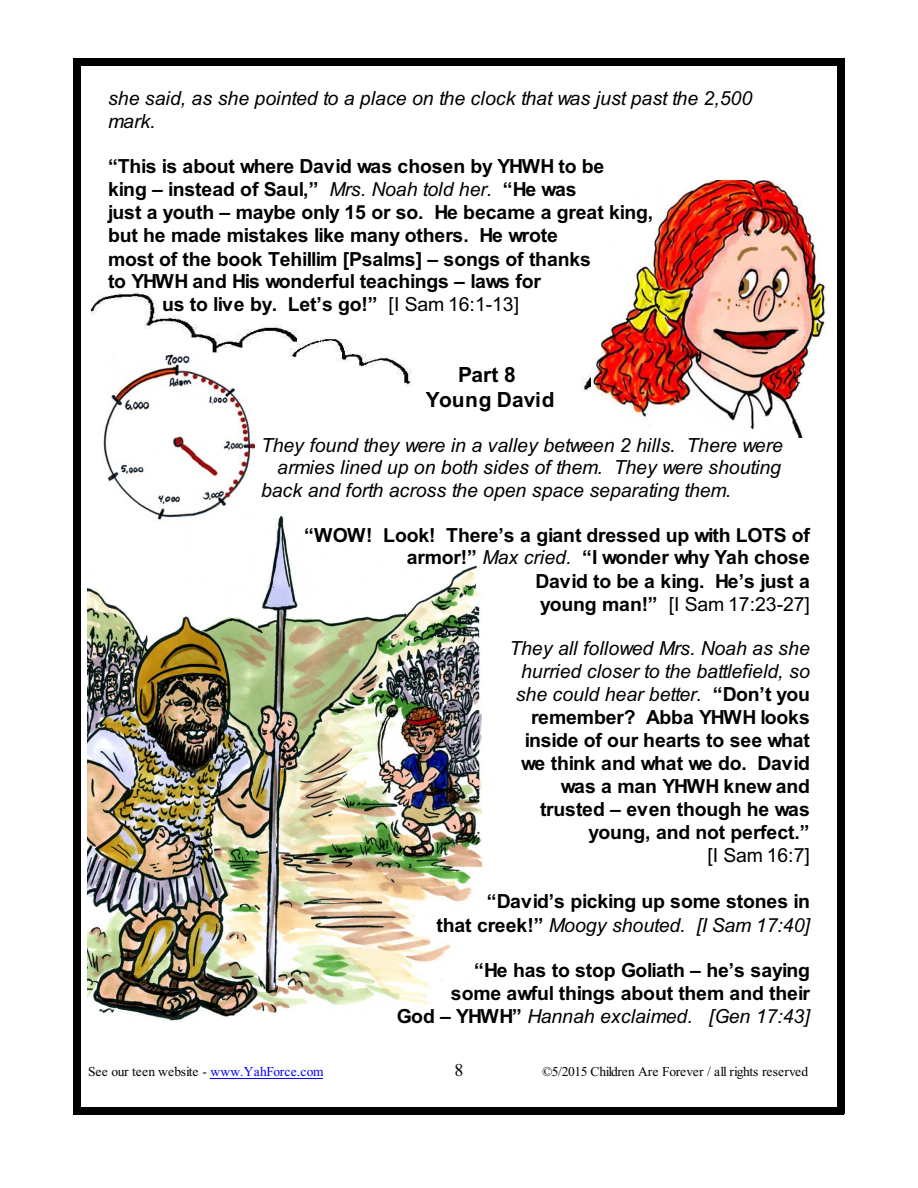
<style>
.page{position:relative;width:918px;height:1188px;background:#fff}
.page>*{position:absolute;margin:0;border:0;box-sizing:border-box;transform-origin:0 0}
.t1{font:700 21px/25.2px "Arial";color:#000;text-align:center}
.t2{font:700 19.5px/23px "Arial";letter-spacing:-.01em;color:#000;text-align:right}
.t3{font:italic 19.5px/22.5px "Arial";color:#000}
.t4{font:19.5px "Arial";color:#000}
.t5{font:18px "Times New Roman";color:#000}
.t6{font:13.5px "Times New Roman";letter-spacing:-.005em;color:#000}
.s1{font-weight:400;font-style:italic}
.s2{font-weight:400}
.s3{color:#00f}
</style>
<div class="page">
<div style="left:74px;top:58px;width:7px;height:1056px;background:#000"></div>
<div style="left:837px;top:58px;width:7px;height:1056px;background:#000"></div>
<div style="left:74px;top:58px;width:770px;height:8px;background:#000"></div>
<div style="left:74px;top:1107px;width:770px;height:7px;background:#000"></div>
<img style="left:91px;top:291px;width:500px;height:99px">
<img style="left:87px;top:517px;width:395px;height:504px">
<img style="left:591px;top:181px;width:237px;height:257px">
<img style="left:103px;top:354px;width:152px;height:167px">
<hr style="left:211px;top:1078px;width:112px;height:1px;background:#00f">
<p class="t3" style="left:108px;top:89px;width:646px">she said, as she pointed to a place on the clock that was just past the 2,500 mark.</p>
<p class="t2" style="left:108px;top:156px;width:498px">“This is about where David was chosen by YHWH to be</p>
<p class="t2" style="left:108px;top:180px;width:470px">king – instead of Saul,” <span class="s1">Mrs. Noah told her.</span> “He was</p>
<p class="t2" style="left:108px;top:202px;width:547px">just a youth – maybe only 15 or so. He became a great king,</p>
<p class="t2" style="left:108px;top:226px;width:451px">but he made mistakes like many others. He wrote</p>
<p class="t2" style="left:108px;top:249px;width:485px">most of the book Tehillim [Psalms] – songs of thanks</p>
<p class="t2" style="left:108px;top:271px;width:435px">to YHWH and His wonderful teachings – laws for</p>
<p class="t2" style="left:162px;top:295px;width:359px">us to live by. Let’s go!” <span class="s2">[I Sam 16:1-13]</span></p>
<p class="t1" style="left:426px;top:364px;width:130px">Part 8<br>Young David</p>
<p class="t3" style="left:261px;top:435px;width:523px">They found they were in a valley between 2 hills. There were</p>
<p class="t3" style="left:277px;top:458px;width:505px">armies lined up on both sides of them. They were shouting</p>
<p class="t3" style="left:261px;top:480px;width:472px">back and forth across the open space separating them.</p>
<p class="t2" style="left:304px;top:525px;width:507px">“WOW! Look! There’s a giant dressed up with LOTS of armor!” <span class="s1">Max cried.</span> “I wonder why Yah chose<br>David to be a king. He’s just a<br>young man!” <span class="s2">[I Sam 17:23-27]</span></p>
<p class="t2" style="left:509px;top:639px;width:302px"><span class="s1">They all followed Mrs. Noah as she hurried closer to the battlefield, so she could hear better.</span> “Don’t you remember? Abba YHWH looks inside of our hearts to see what we think and what we do. David was a man YHWH knew and trusted – even though he was young, and not perfect.”</p>
<p class="t4" style="left:707px;top:848px;width:104px">[I Sam 16:7]</p>
<p class="t2" style="left:437px;top:891px;width:375px;line-height:23.4px">“David’s picking up some stones in<br>that creek!” <span class="s1">Moogy shouted. [I Sam 17:40]</span></p>
<p class="t2" style="left:397px;top:961px;width:415px">“He has to stop Goliath – he’s saying<br>some awful things about them and their<br>God – YHWH” <span class="s1">Hannah exclaimed. [Gen 17:43]</span></p>
<p class="t6" style="left:88px;top:1067px;width:237px">See our teen website - <span class="s3">www.YahForce.com</span></p>
<p class="t5" style="left:454px;top:1063px;width:10px">8</p>
<p class="t6" style="left:542px;top:1067px;width:268px">©5/2015 Children Are Forever / all rights reserved</p>
</div>
